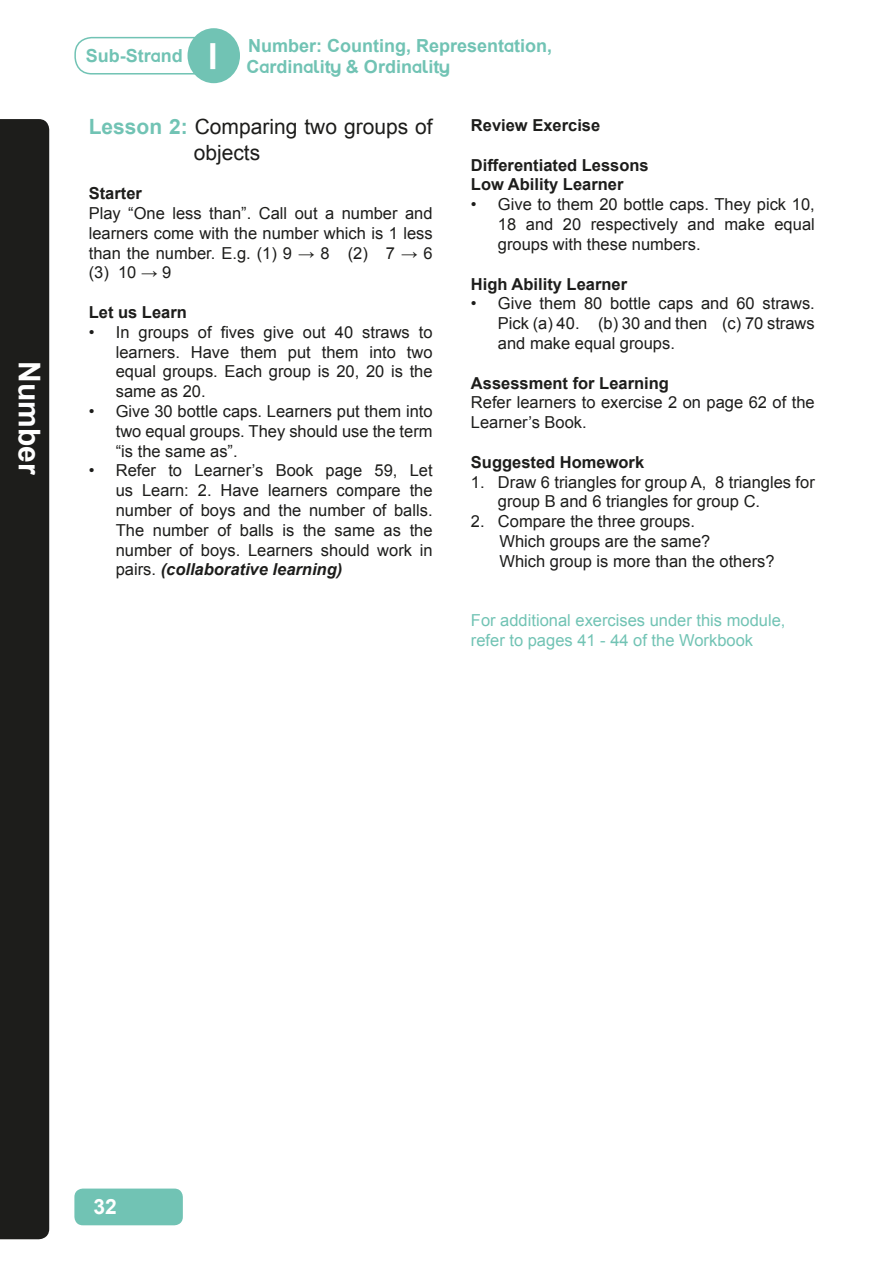
<style>
.page{position:relative;width:893px;height:1263px;background:#fff}
.page>*{position:absolute;margin:0;border:0;box-sizing:border-box;transform-origin:0 0}
.t1{font:700 30px "Preschool";color:#fff}
.t2{font:21px/25.2px "Arial";color:#1d1d1b}
.t3{font:700 21px "Preschool";color:#fff}
.t4{font:700 18px/21px "Preschool";color:#71c3b4}
.t5{font:16.5px/19.8px "Arial";color:#1d1d1b;text-align:justify}
.t6{font:700 16.5px/19.8px "Arial";color:#1d1d1b}
.t7{font:16.5px/19.8px "Arial";color:#71c3b4}
.s1{font-size:36px;color:#fff}
.s2{font-weight:700;color:#71c3b4}
.s3{font-weight:700;font-style:italic}
</style>
<div class="page">
<div style="left:0;top:119px;width:49px;height:1120px;background:#1d1d1b"></div>
<div style="left:74px;top:1188px;width:109px;height:37px;background:#71c3b4;border-radius:9px"></div>
<div style="left:74px;top:37px;width:159px;height:38px;border:2px solid #71c3b4;border-radius:16px"></div>
<div style="left:188px;top:28px;width:52px;height:55px;background:#71c3b4;border-radius:50%"></div>
<h1 class="t1" style="left:49px;top:361px;width:115px;rotate:90deg">Number</h1>
<p class="t4" style="left:86px;top:46px;width:135px">Sub-Strand <span class="s1">1</span></p>
<p class="t4" style="left:247px;top:36px;width:307px">Number: Counting, Representation,<br>Cardinality &amp; Ordinality</p>
<p class="t2" style="left:194px;top:115px;width:240px;text-indent:-105px"><span class="s2">Lesson 2:</span> Comparing two groups of objects</p>
<p class="t6" style="left:89px;top:184px;width:55px">Starter</p>
<p class="t5" style="left:89px;top:203px;width:345px">Play “One less than”. Call out a number and learners come with the number which is 1 less than the number. E.g. (1) 9 → 8 (2) 7 → 6 (3) 10 → 9</p>
<p class="t6" style="left:89px;top:303px;width:100px">Let us Learn</p>
<p class="t5" style="left:116px;top:322px;width:318px;text-indent:-27px">• In groups of fives give out 40 straws to learners. Have them put them into two equal groups. Each group is 20, 20 is the same as 20.</p>
<p class="t5" style="left:116px;top:401px;width:318px;text-indent:-27px">• Give 30 bottle caps. Learners put them into two equal groups. They should use the term “is the same as”.</p>
<p class="t5" style="left:116px;top:461px;width:318px;text-indent:-27px">• Refer to Learner’s Book page 59, Let us Learn: 2. Have learners compare the number of boys and the number of balls.<br>The number of balls is the same as the number of boys. Learners should work in pairs. <span class="s3">(collaborative learning)</span></p>
<p class="t6" style="left:471px;top:116px;width:131px">Review Exercise</p>
<p class="t6" style="left:471px;top:156px;width:179px">Differentiated Lessons<br>Low Ability Learner</p>
<p class="t5" style="left:498px;top:195px;width:318px;text-indent:-27px">• Give to them 20 bottle caps. They pick 10, 18 and 20 respectively and make equal groups with these numbers.</p>
<p class="t6" style="left:471px;top:274px;width:158px">High Ability Learner</p>
<p class="t5" style="left:498px;top:294px;width:318px;text-indent:-27px">• Give them 80 bottle caps and 60 straws.<br>Pick (a) 40. (b) 30 and then (c) 70 straws and make equal groups.</p>
<p class="t6" style="left:471px;top:373px;width:200px">Assessment for Learning</p>
<p class="t5" style="left:471px;top:393px;width:345px">Refer learners to exercise 2 on page 62 of the<br>Learner’s Book.</p>
<p class="t6" style="left:471px;top:453px;width:175px">Suggested Homework</p>
<p class="t5" style="left:498px;top:472px;width:318px;text-indent:-27px">1. Draw 6 triangles for group A, 8 triangles for group B and 6 triangles for group C.</p>
<p class="t5" style="left:499px;top:512px;width:277px;text-align:left;text-indent:-29px">2. Compare the three groups.<br>Which groups are the same?<br>Which group is more than the others?</p>
<p class="t7" style="left:471px;top:611px;width:316px">For additional exercises under this module, refer to pages 41 - 44 of the Workbook</p>
<p class="t3" style="left:93px;top:1193px;width:25px">32</p>
</div>
